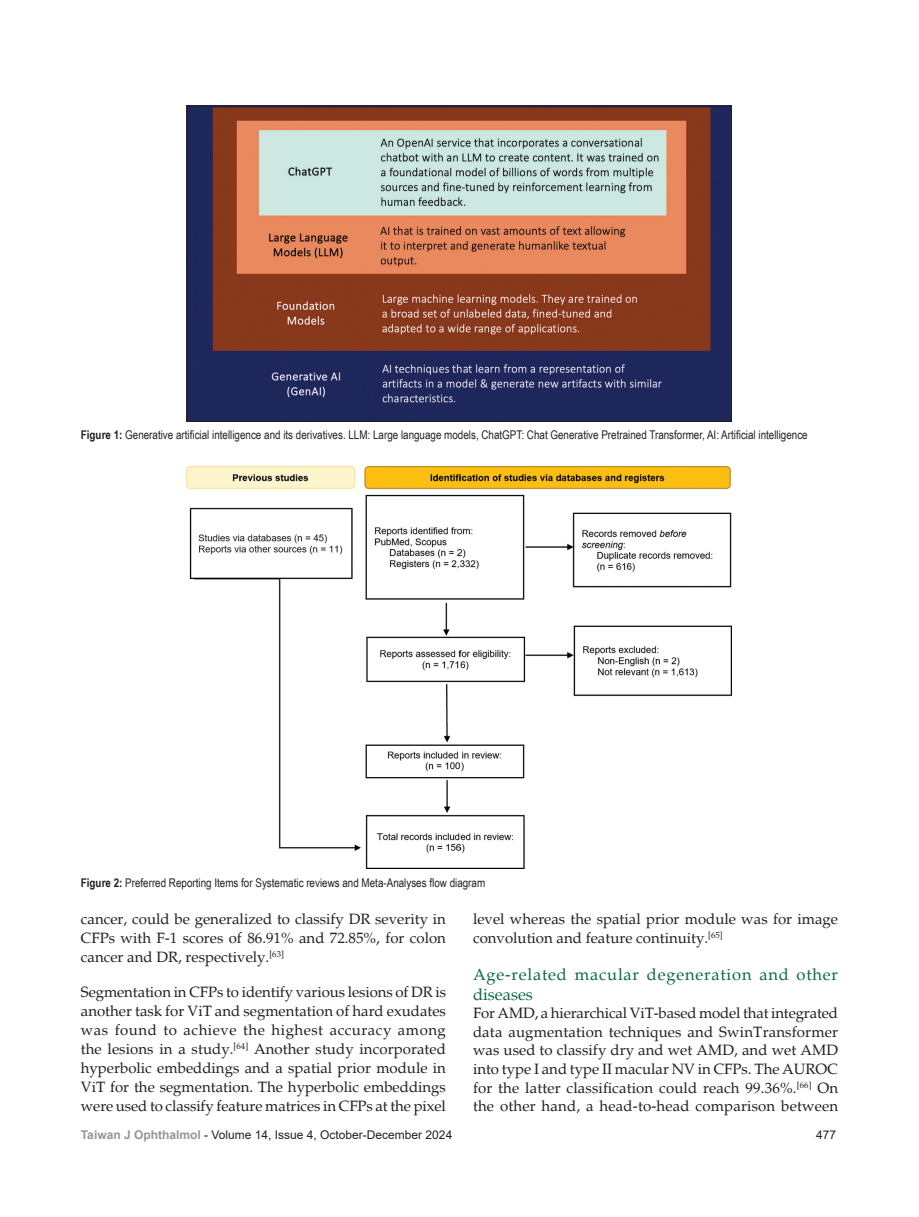
<style>
.page{position:relative;width:919px;height:1217px;background:#fff}
.page>*{position:absolute;margin:0;border:0;box-sizing:border-box;transform-origin:0 0}
.t1{font:16.5px/20.2px "Palatino";letter-spacing:.045em;color:#0e6c3f}
.TX{font:15px/18.9px "Palatino";color:#231f20;text-align:justify}
.FGC{font:12px "Arial Narrow";color:#231f20}
.t2{font:12px "Arial";color:#231f20}
.s1{font-weight:700}
.s2{font-weight:700;color:#939598}
</style>
<div class="page">
<img style="left:189px;top:108px;width:540px;height:311px">
<img style="left:187px;top:466px;width:544px;height:402px">
<p class="FGC" style="left:81px;top:426px;width:728px"><span class="s1">Figure 1:</span> Generative artificial intelligence and its derivatives. LLM: Large language models, ChatGPT: Chat Generative Pretrained Transformer, AI: Artificial intelligence</p>
<p class="FGC" style="left:81px;top:873px;width:406px"><span class="s1">Figure 2:</span> Preferred Reporting Items for Systematic reviews and Meta‑Analyses flow diagram</p>
<p class="TX" style="left:81px;top:910px;width:366px">cancer, could be generalized to classify DR severity in CFPs with F‑1 scores of 86.91% and 72.85%, for colon cancer and DR, respectively.<sup>[63]</sup></p>
<p class="TX" style="left:81px;top:982px;width:366px">Segmentation in CFPs to identify various lesions of DR is another task for ViT and segmentation of hard exudates was found to achieve the highest accuracy among the lesions in a study.<sup>[64]</sup> Another study incorporated hyperbolic embeddings and a spatial prior module in ViT for the segmentation. The hyperbolic embeddings were used to classify feature matrices in CFPs at the pixel</p>
<p class="TX" style="left:473px;top:910px;width:366px;line-height:18.5px">level whereas the spatial prior module was for image convolution and feature continuity.<sup>[65]</sup></p>
<h4 class="t1" style="left:473px;top:963px;width:366px">Age‑related macular degeneration and other diseases</h4>
<p class="TX" style="left:473px;top:1004px;width:367px;line-height:18.5px">For AMD, a hierarchical ViT‑based model that integrated data augmentation techniques and SwinTransformer was used to classify dry and wet AMD, and wet AMD into type I and type II macular NV in CFPs. The AUROC for the latter classification could reach 99.36%.<sup>[66]</sup> On the other hand, a head‑to‑head comparison between</p>
<p class="t2" style="left:81px;top:1125px;width:373px"><span class="s2">Taiwan J Ophthalmol</span> - Volume 14, Issue 4, October-December 2024</p>
<p class="t2" style="left:816px;top:1125px;width:22px">477</p>
</div>
